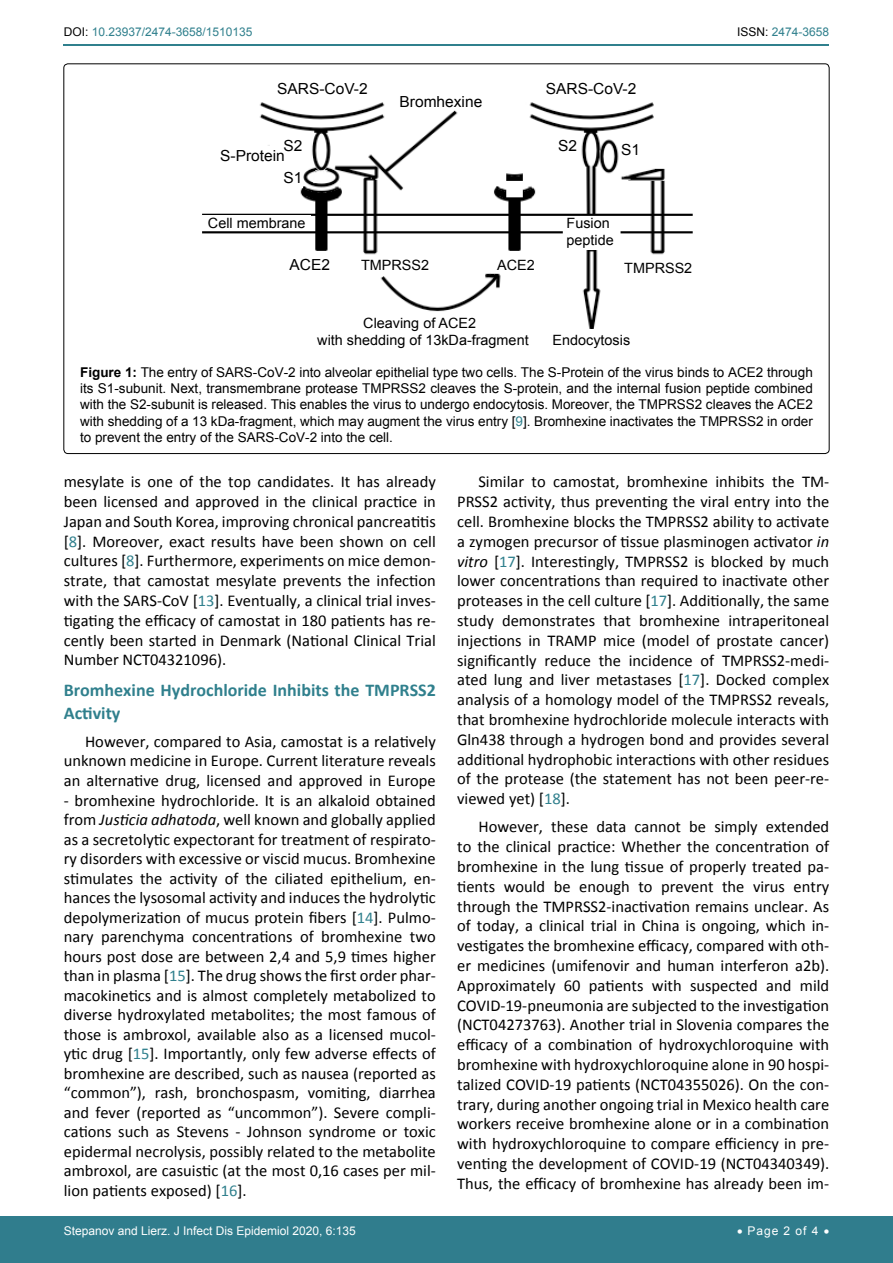
<style>
.page{position:relative;width:893px;height:1263px;background:#fff}
.page>*{position:absolute;margin:0;border:0;box-sizing:border-box;transform-origin:0 0}
.t1{font:700 18px/22.5px "Calibri";color:#30808d}
.t2{font:16.5px/19.8px "Calibri";color:#000;text-align:justify}
.t3{font:15.3px "Arial";color:#000}
.t4{font:14.1px/17px "Arial";color:#000}
.t5{font:13.5px/16.2px "Arial";color:#000;text-align:justify}
.t6{font:12px "Arial";color:#fff}
.t7{font:12px "Arial";color:#30808d}
.s1{color:#000}
.s2{font-weight:700}
.s3{color:#30808d}
.s4{font-style:italic}
</style>
<div class="page">
<hr style="left:64px;top:45px;width:765px;height:1px;background:#30808d">
<div style="left:0;top:1217px;width:893px;height:46px;background:#307d8d"></div>
<img style="left:202px;top:102px;width:491px;height:227px">
<div style="left:296px;top:313px;width:253px;height:40px;background:#fff"></div>
<div style="left:557px;top:136px;width:22px;height:19px;background:#fff"></div>
<div style="left:619px;top:142px;width:22px;height:18px;background:#fff"></div>
<div style="left:621px;top:258px;width:74px;height:21px;background:#fff"></div>
<div style="left:564px;top:216px;width:53px;height:34px;background:#fff"></div>
<div style="left:492px;top:258px;width:61px;height:14px;background:#fff"></div>
<div style="left:284px;top:256px;width:162px;height:20px;background:#fff"></div>
<div style="left:203px;top:216px;width:108px;height:15px;background:#fff"></div>
<div style="left:215px;top:146px;width:75px;height:23px;background:#fff"></div>
<div style="left:279px;top:134px;width:23px;height:53px;background:#fff"></div>
<div style="left:397px;top:93px;width:96px;height:17px;background:#fff"></div>
<p class="t7" style="left:64px;top:24px;width:190px"><span class="s1">DOI:</span> 10.23937/2474-3658/1510135</p>
<p class="t7" style="left:737px;top:24px;width:94px"><span class="s1">ISSN:</span> 2474-3658</p>
<p class="t3" style="left:277px;top:78px;width:92px">SARS-CoV-2</p>
<p class="t3" style="left:546px;top:78px;width:92px">SARS-CoV-2</p>
<p class="t3" style="left:400px;top:92px;width:84px">Bromhexine</p>
<p class="t3" style="left:283px;top:136px;width:20px">S2</p>
<p class="t3" style="left:558px;top:136px;width:20px">S2</p>
<p class="t3" style="left:621px;top:140px;width:20px">S1</p>
<p class="t3" style="left:283px;top:168px;width:20px">S1</p>
<p class="t3" style="left:220px;top:146px;width:66px">S-Protein</p>
<p class="t4" style="left:208px;top:215px;width:99px">Cell membrane</p>
<p class="t4" style="left:566px;top:215px;width:49px">Fusion peptide</p>
<p class="t4" style="left:361px;top:256px;width:70px">TMPRSS2</p>
<p class="t4" style="left:497px;top:256px;width:39px">ACE2</p>
<p class="t4" style="left:624px;top:260px;width:70px">TMPRSS2</p>
<p class="t3" style="left:289px;top:254px;width:42px">ACE2</p>
<p class="t4" style="left:317px;top:315px;width:213px;text-align:center">Cleaving of ACE2<br>with shedding of 13kDa-fragment</p>
<p class="t4" style="left:553px;top:332px;width:79px">Endocytosis</p>
<p class="t5" style="left:80px;top:364px;width:734px"><span class="s2">Figure 1:</span> The entry of SARS-CoV-2 into alveolar epithelial type two cells. The S-Protein of the virus binds to ACE2 through its S1-subunit. Next, transmembrane protease TMPRSS2 cleaves the S-protein, and the internal fusion peptide combined with the S2-subunit is released. This enables the virus to undergo endocytosis. Moreover, the TMPRSS2 cleaves the ACE2 with shedding of a 13 kDa-fragment, which may augment the virus entry [<span class="s3">9</span>]. Bromhexine inactivates the TMPRSS2 in order to prevent the entry of the SARS-CoV-2 into the cell.</p>
<p class="t2" style="left:64px;top:472px;width:374px">mesylate is one of the top candidates. It has already been licensed and approved in the clinical practice in Japan and South Korea, improving chronical pancreatitis [<span class="s3">8</span>]. Moreover, exact results have been shown on cell cultures [<span class="s3">8</span>]. Furthermore, experiments on mice demon&shy;strate, that camostat mesylate prevents the infection with the SARS-CoV [<span class="s3">13</span>]. Eventually, a clinical trial inves&shy;tigating the efficacy of camostat in 180 patients has re&shy;cently been started in Denmark (National Clinical Trial Number NCT04321096).</p>
<p class="t1" style="left:64px;top:679px;width:374px">Bromhexine Hydrochloride Inhibits the TMPRSS2<br>Activity</p>
<p class="t2" style="left:64px;top:732px;width:374px;text-indent:21px">However, compared to Asia, camostat is a relatively unknown medicine in Europe. Current literature reveals an alternative drug, licensed and approved in Europe</p>
<p class="t2" style="left:64px;top:790px;width:374px">- bromhexine hydrochloride. It is an alkaloid obtained from <span class="s4">Justicia adhatoda</span>, well known and globally applied as a secretolytic expectorant for treatment of respirato&shy;ry disorders with excessive or viscid mucus. Bromhexine stimulates the activity of the ciliated epithelium, en&shy;hances the lysosomal activity and induces the hydrolytic depolymerization of mucus protein fibers [<span class="s3">14</span>]. Pulmo&shy;nary parenchyma concentrations of bromhexine two hours post dose are between 2,4 and 5,9 times higher than in plasma [<span class="s3">15</span>]. The drug shows the first order phar&shy;macokinetics and is almost completely metabolized to diverse hydroxylated metabolites; the most famous of those is ambroxol, available also as a licensed mucol&shy;ytic drug [<span class="s3">15</span>]. Importantly, only few adverse effects of bromhexine are described, such as nausea (reported as “common”), rash, bronchospasm, vomiting, diarrhea and fever (reported as “uncommon”). Severe compli&shy;cations such as Stevens - Johnson syndrome or toxic epidermal necrolysis, possibly related to the metabolite ambroxol, are casuistic (at the most 0,16 cases per mil&shy;lion patients exposed) [<span class="s3">16</span>].</p>
<p class="t2" style="left:457px;top:472px;width:374px;text-indent:21px">Similar to camostat, bromhexine inhibits the TM-PRSS2 activity, thus preventing the viral entry into the cell. Bromhexine blocks the TMPRSS2 ability to activate a zymogen precursor of tissue plasminogen activator <span class="s4">in vitro</span> [<span class="s3">17</span>]. Interestingly, TMPRSS2 is blocked by much lower concentrations than required to inactivate other proteases in the cell culture [<span class="s3">17</span>]. Additionally, the same study demonstrates that bromhexine intraperitoneal injections in TRAMP mice (model of prostate cancer) significantly reduce the incidence of TMPRSS2-medi&shy;ated lung and liver metastases [<span class="s3">17</span>]. Docked complex analysis of a homology model of the TMPRSS2 reveals, that bromhexine hydrochloride molecule interacts with Gln438 through a hydrogen bond and provides several additional hydrophobic interactions with other residues of the protease (the statement has not been peer-re&shy;viewed yet) [<span class="s3">18</span>].</p>
<p class="t2" style="left:457px;top:817px;width:374px;text-indent:21px">However, these data cannot be simply extended to the clinical practice: Whether the concentration of bromhexine in the lung tissue of properly treated pa&shy;tients would be enough to prevent the virus entry through the TMPRSS2-inactivation remains unclear. As of today, a clinical trial in China is ongoing, which in&shy;vestigates the bromhexine efficacy, compared with oth&shy;er medicines (umifenovir and human interferon a2b).<br>Approximately 60 patients with suspected and mild COVID-19-pneumonia are subjected to the investigation (NCT04273763). Another trial in Slovenia compares the efficacy of a combination of hydroxychloroquine with bromhexine with hydroxychloroquine alone in 90 hospi&shy;talized COVID-19 patients (NCT04355026). On the con&shy;trary, during another ongoing trial in Mexico health care workers receive bromhexine alone or in a combination with hydroxychloroquine to compare efficiency in pre&shy;venting the development of COVID-19 (NCT04340349).<br>Thus, the efficacy of bromhexine has already been im-</p>
<p class="t6" style="left:64px;top:1223px;width:294px">Stepanov and Lierz. J Infect Dis Epidemiol 2020, 6:135</p>
<p class="t6" style="left:737px;top:1223px;width:94px">• Page 2 of 4 •</p>
</div>
